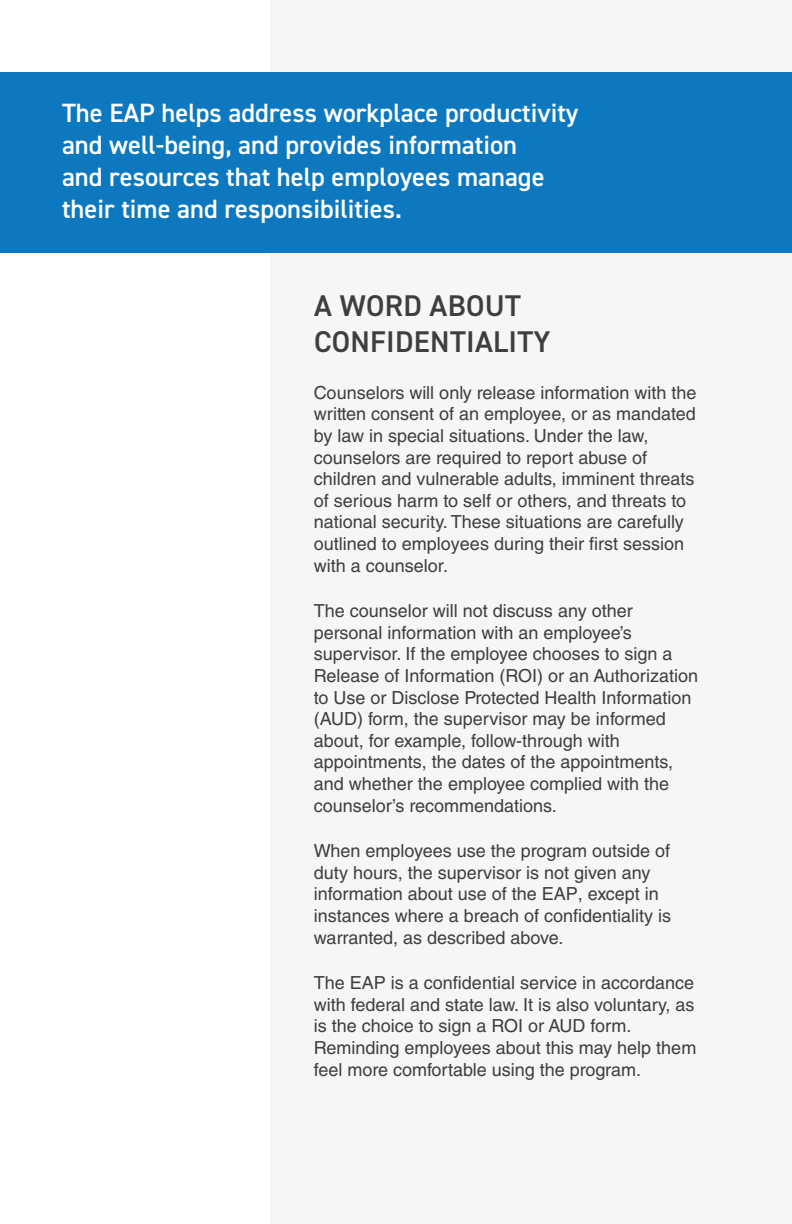
<style>
.page{position:relative;width:792px;height:1224px;background:#fff}
.page>*{position:absolute;margin:0;border:0;box-sizing:border-box;transform-origin:0 0}
.t1{font:600 30px/36px "DIN2014";letter-spacing:.01em;color:#3e3e3f}
.t2{font:600 26.4px/31.8px "DIN2014";color:#fff}
.t3{font:18px/21.6px "Helvetica LT Std";color:#3e3e3f}
</style>
<div class="page">
<div style="left:270px;top:0;width:522px;height:1224px;background:#f4f6f7"></div>
<div style="left:0;top:72px;width:792px;height:181px;background:#0c78bf"></div>
<p class="t2" style="left:62px;top:97px;width:518px">The EAP helps address workplace productivity and well-being, and provides information<br>and resources that help employees manage their time and responsibilities.</p>
<h2 class="t1" style="left:314px;top:287px;width:238px">A WORD ABOUT<br>CONFIDENTIALITY</h2>
<p class="t3" style="left:314px;top:382px;width:384px">Counselors will only release information with the written consent of an employee, or as mandated by law in special situations. Under the law, counselors are required to report abuse of children and vulnerable adults, imminent threats of serious harm to self or others, and threats to national security. These situations are carefully outlined to employees during their first session with a counselor.</p>
<p class="t3" style="left:314px;top:600px;width:386px">The counselor will not discuss any other personal information with an employee’s supervisor. If the employee chooses to sign a Release of Information (ROI) or an Authorization to Use or Disclose Protected Health Information (AUD) form, the supervisor may be informed about, for example, follow-through with appointments, the dates of the appointments, and whether the employee complied with the counselor’s recommendations.</p>
<p class="t3" style="left:314px;top:840px;width:359px">When employees use the program outside of duty hours, the supervisor is not given any information about use of the EAP, except in instances where a breach of confidentiality is warranted, as described above.</p>
<p class="t3" style="left:314px;top:972px;width:384px">The EAP is a confidential service in accordance with federal and state law. It is also voluntary, as is the choice to sign a ROI or AUD form.<br>Reminding employees about this may help them feel more comfortable using the program.</p>
</div>
